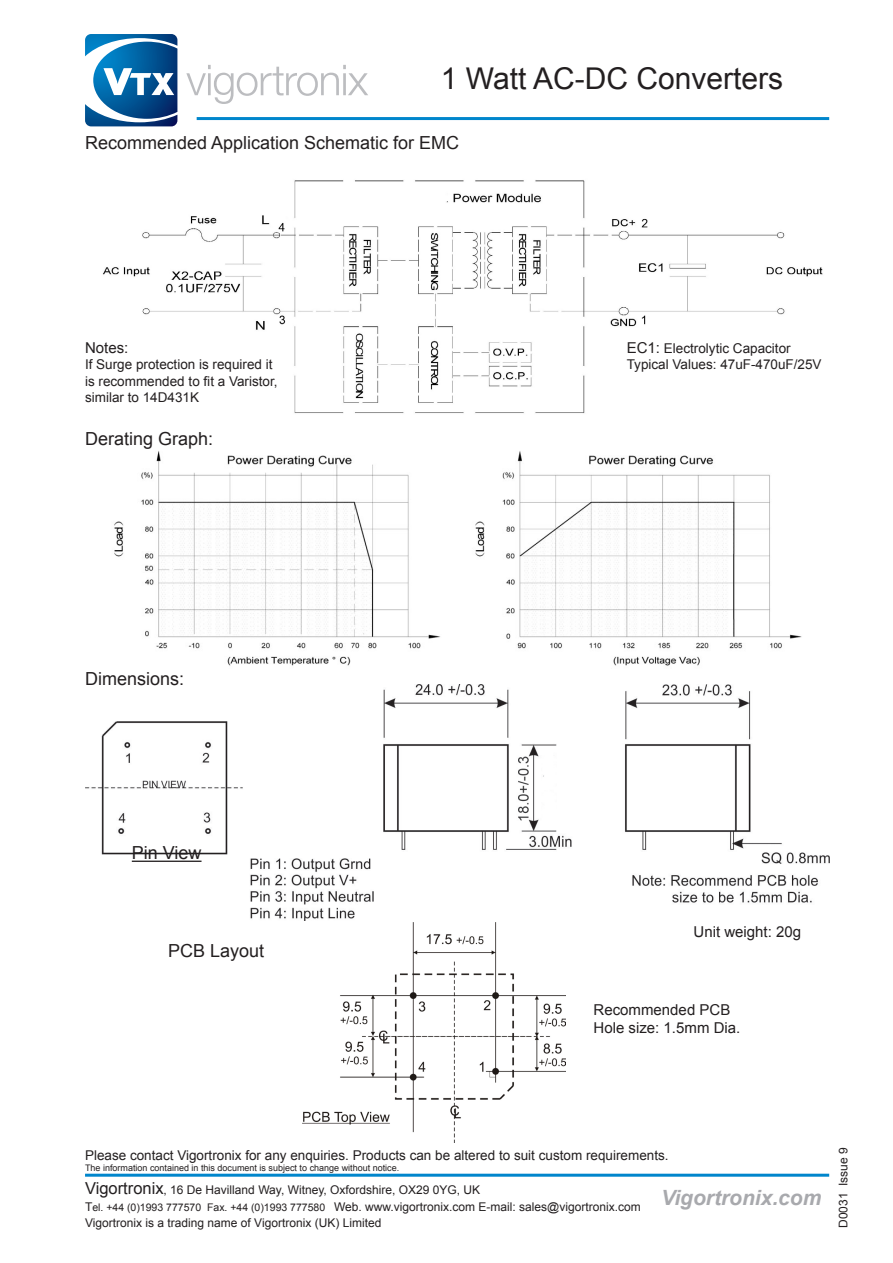
<style>
.page{position:relative;width:893px;height:1263px;background:#fff}
.page>*{position:absolute;margin:0;border:0;box-sizing:border-box;transform-origin:0 0}
.t1{font:30px "Arial";color:#231f20}
.t2{font:italic 700 21px "Arial";color:#a8a9ad}
.t3{font:18px "Arial";color:#231f20}
.t4{font:15px "Arial";color:#231f20}
.t5{font:13.5px/16.2px "Arial";color:#231f20}
.t6{font:12px/16.5px "Arial";color:#231f20}
.t7{font:9px "Arial";color:#231f20}
.s1{font-size:15px}
.s2{font-size:16.5px}
.s3{font-size:10.5px}
</style>
<div class="page">
<svg style="left:85px;top:34px;width:92px;height:92px"></svg>
<svg style="left:186px;top:65px;width:182px;height:39px"></svg>
<hr style="left:197px;top:117px;width:632px;height:3px;background:#0086cc">
<hr style="left:85px;top:1174px;width:744px;height:3px;background:#0086cc">
<img style="left:114px;top:451px;width:688px;height:215px">
<img style="left:103px;top:180px;width:720px;height:234px">
<img style="left:303px;top:923px;width:262px;height:219px">
<img style="left:85px;top:684px;width:744px;height:237px">
<hr style="left:132px;top:860px;width:70px;height:2px;background:#231f20">
<p class="t1" style="left:441px;top:59px;width:344px">1 Watt AC-DC Converters</p>
<p class="t3" style="left:85px;top:131px;width:376px">Recommended Application Schematic for EMC</p>
<p class="t4" style="left:85px;top:338px;width:45px">Notes:</p>
<p class="t5" style="left:85px;top:357px;width:194px">If Surge protection is required it is recommended to fit a Varistor, similar to 14D431K</p>
<p class="t3" style="left:85px;top:427px;width:130px">Derating Graph:</p>
<p class="t5" style="left:627px;top:340px;width:165px"><span class="s1">EC1:</span> Electrolytic Capacitor</p>
<p class="t5" style="left:627px;top:357px;width:196px">Typical Values: 47uF-470uF/25V</p>
<p class="t3" style="left:85px;top:667px;width:101px">Dimensions:</p>
<p class="t3" style="left:132px;top:841px;width:71px">Pin View</p>
<p class="t3" style="left:168px;top:938px;width:98px">PCB Layout</p>
<p class="t4" style="left:694px;top:921px;width:109px">Unit weight: 20g</p>
<p class="t4" style="left:594px;top:999px;width:138px">Recommended PCB</p>
<p class="t4" style="left:594px;top:1017px;width:148px">Hole size: 1.5mm Dia.</p>
<p class="t5" style="left:85px;top:1147px;width:585px">Please contact Vigortronix for any enquiries. Products can be altered to suit custom requirements.</p>
<p class="t7" style="left:85px;top:1162px;width:316px">The information contained in this document is subject to change without notice.</p>
<p class="t6" style="left:85px;top:1182px;width:557px"><span class="s2">Vigortronix</span>, 16 De Havilland Way, Witney, Oxfordshire, OX29 0YG, UK<br>T<span class="s3">el. +44 (0)1993 777570 Fax. +44 (0)1993 777580</span> Web. www.vigortronix.com E-mail: sales@vigortronix.com<br>Vigortronix is a trading name of Vigortronix (UK) Limited</p>
<h2 class="t2" style="left:661px;top:1183px;width:162px">Vigortronix.com</h2>
<p class="t6" style="left:835px;top:1228px;width:82px;rotate:-90deg">D0031 Issue 9</p>
</div>
